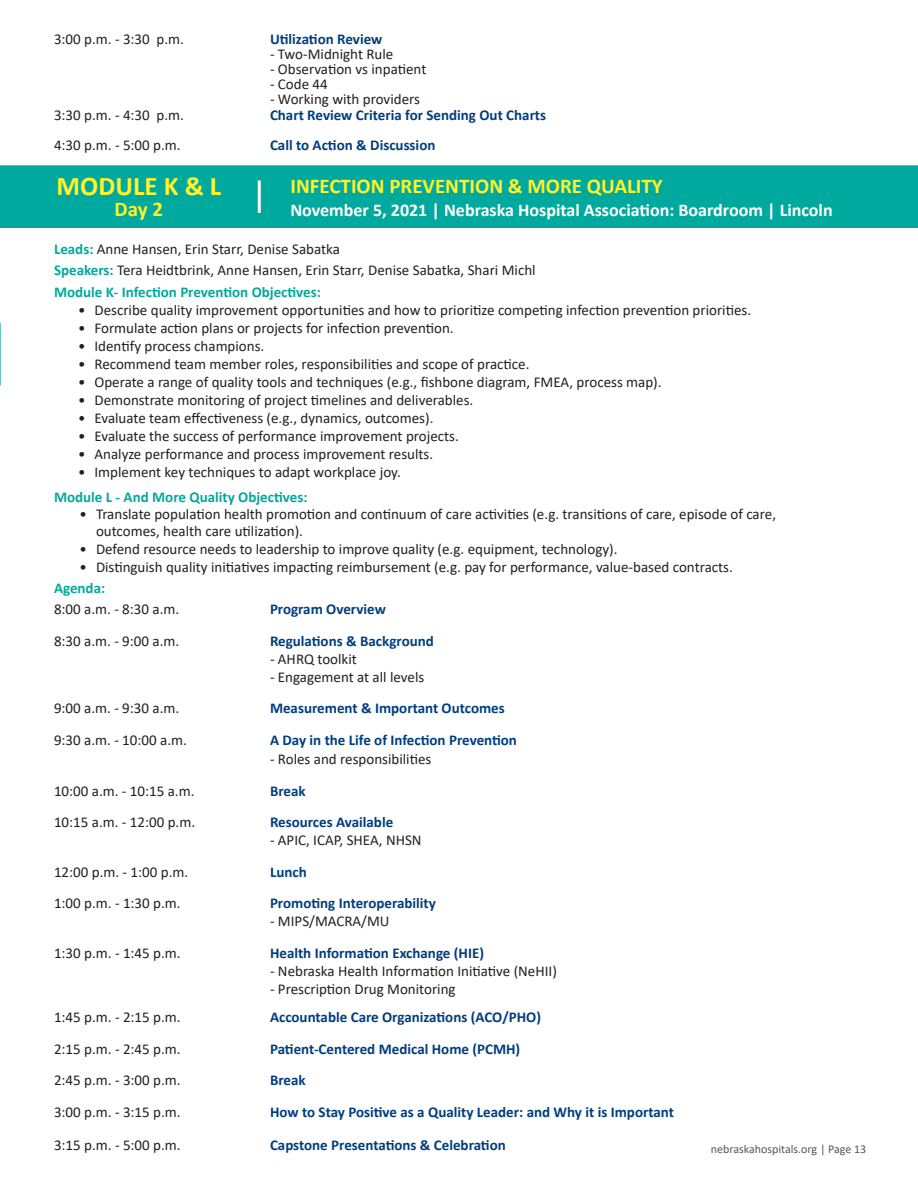
<style>
.page{position:relative;width:918px;height:1188px;background:#fff}
.page>*{position:absolute;margin:0;border:0;box-sizing:border-box;transform-origin:0 0}
.t1{font:700 27px "Calibri";color:#fff32b}
.t2{font:700 21px "Calibri";color:#fff32b}
.t3{font:700 18px "Calibri";color:#fff}
.t4{font:15px/17.2px "Calibri";color:#231f20}
.t5{font:700 15px "Calibri";color:#003e7e}
.t6{font:700 15px "Calibri";color:#00a99d}
.t7{font:12px "Calibri";color:#57585a}
.s1{font-weight:700;color:#00a99d}
</style>
<div class="page">
<div style="left:0;top:165px;width:918px;height:63px;background:#00a99d"></div>
<hr style="left:258px;top:180px;width:3px;height:33px;background:#fff">
<svg style="left:0;top:323px;width:1px;height:62px"></svg>
<p class="t4" style="left:54px;top:30px;width:132px">3:00 p.m. - 3:30 p.m.</p>
<p class="t5" style="left:270px;top:28px;width:114px">Utilization Review</p>
<p class="t4" style="left:270px;top:45px;width:125px">- Two-Midnight Rule</p>
<p class="t4" style="left:270px;top:60px;width:158px">- Observation vs inpatient</p>
<p class="t4" style="left:270px;top:75px;width:59px">- Code 44</p>
<p class="t4" style="left:270px;top:90px;width:152px">- Working with providers</p>
<p class="t4" style="left:54px;top:106px;width:132px">3:30 p.m. - 4:30 p.m.</p>
<p class="t5" style="left:270px;top:105px;width:278px">Chart Review Criteria for Sending Out Charts</p>
<p class="t4" style="left:54px;top:136px;width:128px">4:30 p.m. - 5:00 p.m.</p>
<p class="t5" style="left:270px;top:135px;width:167px">Call to Action &amp; Discussion</p>
<p class="t1" style="left:57px;top:167px;width:166px">MODULE K &amp; L</p>
<p class="t2" style="left:115px;top:194px;width:50px">Day 2</p>
<p class="t2" style="left:290px;top:172px;width:374px">INFECTION PREVENTION &amp; MORE QUALITY</p>
<p class="t3" style="left:290px;top:197px;width:544px">November 5, 2021 | Nebraska Hospital Association: Boardroom | Lincoln</p>
<p class="t4" style="left:54px;top:240px;width:287px"><span class="s1">Leads:</span> Anne Hansen, Erin Starr, Denise Sabatka</p>
<p class="t4" style="left:54px;top:261px;width:483px"><span class="s1">Speakers:</span> Tera Heidtbrink, Anne Hansen, Erin Starr, Denise Sabatka, Shari Michl</p>
<p class="t6" style="left:54px;top:282px;width:268px">Module K- Infection Prevention Objectives:</p>
<p class="t4" style="left:78px;top:301px;width:675px">• Describe quality improvement opportunities and how to prioritize competing infection prevention priorities.</p>
<p class="t4" style="left:78px;top:319px;width:377px">• Formulate action plans or projects for infection prevention.</p>
<p class="t4" style="left:78px;top:337px;width:188px">• Identify process champions.</p>
<p class="t4" style="left:78px;top:355px;width:453px">• Recommend team member roles, responsibilities and scope of practice.</p>
<p class="t4" style="left:78px;top:373px;width:585px">• Operate a range of quality tools and techniques (e.g., fishbone diagram, FMEA, process map).</p>
<p class="t4" style="left:78px;top:391px;width:397px">• Demonstrate monitoring of project timelines and deliverables.</p>
<p class="t4" style="left:78px;top:409px;width:357px">• Evaluate team effectiveness (e.g., dynamics, outcomes).</p>
<p class="t4" style="left:78px;top:427px;width:382px">• Evaluate the success of performance improvement projects.</p>
<p class="t4" style="left:78px;top:445px;width:357px">• Analyze performance and process improvement results.</p>
<p class="t4" style="left:78px;top:463px;width:324px">• Implement key techniques to adapt workplace joy.</p>
<p class="t6" style="left:54px;top:486px;width:255px">Module L - And More Quality Objectives:</p>
<p class="t4" style="left:96px;top:505px;width:682px;text-indent:-16px">• Translate population health promotion and continuum of care activities (e.g. transitions of care, episode of care, outcomes, health care utilization).</p>
<p class="t4" style="left:80px;top:540px;width:540px">• Defend resource needs to leadership to improve quality (e.g. equipment, technology).</p>
<p class="t4" style="left:80px;top:558px;width:655px">• Distinguish quality initiatives impacting reimbursement (e.g. pay for performance, value-based contracts.</p>
<p class="t6" style="left:54px;top:578px;width:53px">Agenda:</p>
<p class="t4" style="left:54px;top:600px;width:127px">8:00 a.m. - 8:30 a.m.</p>
<p class="t5" style="left:270px;top:599px;width:117px">Program Overview</p>
<p class="t4" style="left:54px;top:632px;width:127px">8:30 a.m. - 9:00 a.m.</p>
<p class="t5" style="left:270px;top:630px;width:165px">Regulations &amp; Background</p>
<p class="t4" style="left:270px;top:650px;width:88px">- AHRQ toolkit</p>
<p class="t4" style="left:270px;top:668px;width:156px">- Engagement at all levels</p>
<p class="t4" style="left:54px;top:699px;width:127px">9:00 a.m. - 9:30 a.m.</p>
<p class="t5" style="left:270px;top:698px;width:236px">Measurement &amp; Important Outcomes</p>
<p class="t4" style="left:54px;top:731px;width:134px">9:30 a.m. - 10:00 a.m.</p>
<p class="t5" style="left:270px;top:729px;width:249px">A Day in the Life of Infection Prevention</p>
<p class="t4" style="left:270px;top:750px;width:163px">- Roles and responsibilities</p>
<p class="t4" style="left:54px;top:782px;width:142px">10:00 a.m. - 10:15 a.m.</p>
<p class="t5" style="left:270px;top:780px;width:37px">Break</p>
<p class="t4" style="left:54px;top:813px;width:143px">10:15 a.m. - 12:00 p.m.</p>
<p class="t5" style="left:270px;top:812px;width:125px">Resources Available</p>
<p class="t4" style="left:270px;top:831px;width:153px">- APIC, ICAP, SHEA, NHSN</p>
<p class="t4" style="left:54px;top:863px;width:136px">12:00 p.m. - 1:00 p.m.</p>
<p class="t5" style="left:270px;top:861px;width:38px">Lunch</p>
<p class="t4" style="left:54px;top:894px;width:128px">1:00 p.m. - 1:30 p.m.</p>
<p class="t5" style="left:270px;top:893px;width:167px">Promoting Interoperability</p>
<p class="t4" style="left:270px;top:912px;width:121px">- MIPS/MACRA/MU</p>
<p class="t4" style="left:54px;top:944px;width:128px">1:30 p.m. - 1:45 p.m.</p>
<p class="t5" style="left:270px;top:942px;width:216px">Health Information Exchange (HIE)</p>
<p class="t4" style="left:270px;top:962px;width:288px">- Nebraska Health Information Initiative (NeHII)</p>
<p class="t4" style="left:270px;top:980px;width:187px">- Prescription Drug Monitoring</p>
<p class="t4" style="left:54px;top:1008px;width:128px">1:45 p.m. - 2:15 p.m.</p>
<p class="t5" style="left:270px;top:1007px;width:273px">Accountable Care Organizations (ACO/PHO)</p>
<p class="t4" style="left:54px;top:1040px;width:128px">2:15 p.m. - 2:45 p.m.</p>
<p class="t5" style="left:270px;top:1038px;width:252px">Patient-Centered Medical Home (PCMH)</p>
<p class="t4" style="left:54px;top:1071px;width:128px">2:45 p.m. - 3:00 p.m.</p>
<p class="t5" style="left:270px;top:1070px;width:37px">Break</p>
<p class="t4" style="left:54px;top:1103px;width:128px">3:00 p.m. - 3:15 p.m.</p>
<p class="t5" style="left:270px;top:1101px;width:405px">How to Stay Positive as a Quality Leader: and Why it is Important</p>
<p class="t4" style="left:54px;top:1136px;width:128px">3:15 p.m. - 5:00 p.m.</p>
<p class="t5" style="left:270px;top:1134px;width:237px">Capstone Presentations &amp; Celebration</p>
<p class="t7" style="left:711px;top:1141px;width:157px">nebraskahospitals.org | Page 13</p>
</div>
